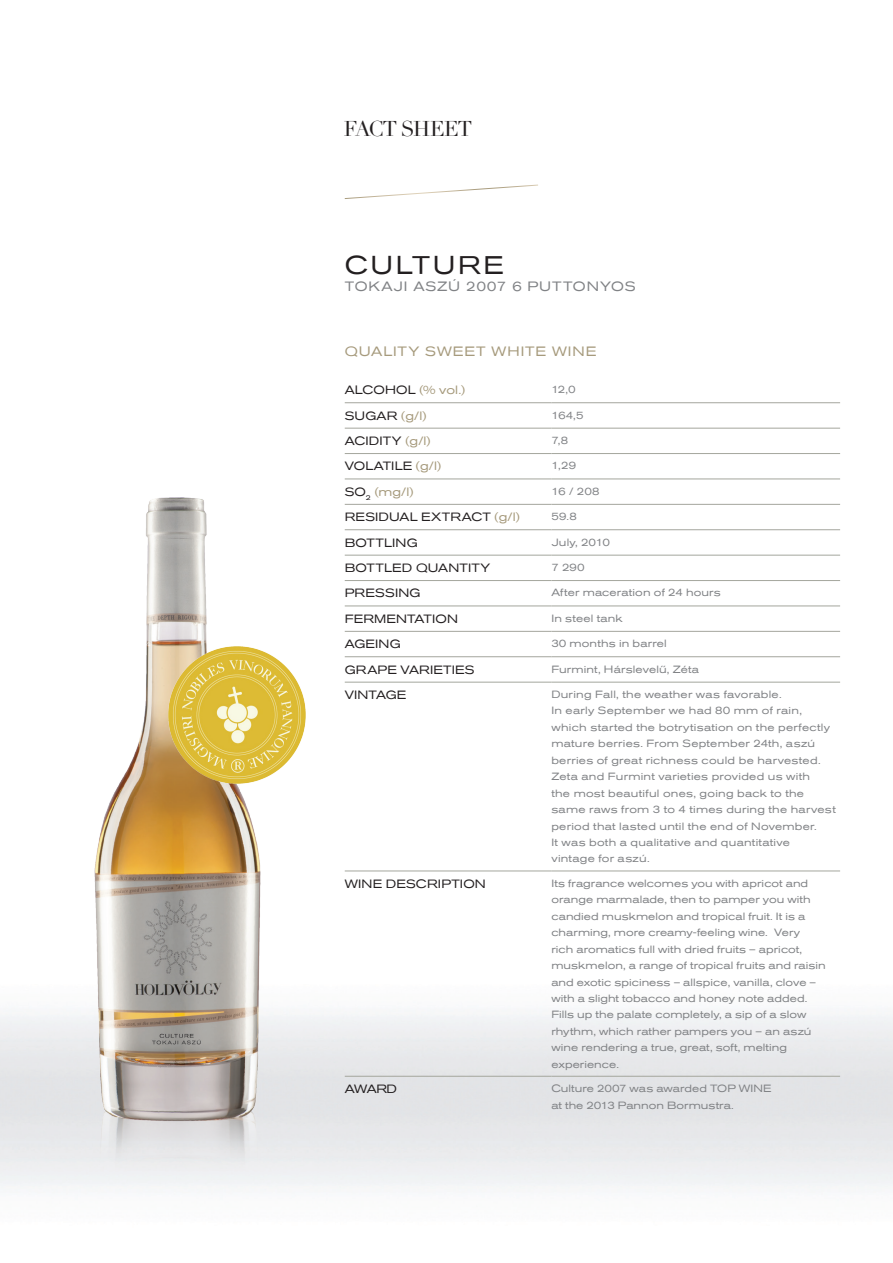
<style>
.page{position:relative;width:893px;height:1263px;background:#fff}
.page>*{position:absolute;margin:0;border:0;box-sizing:border-box;transform-origin:0 0}
.t1{font:expanded 25.35px "Akzidenz Grotesk BQ";letter-spacing:.1em;color:#231f20}
.t2{font:21px "Didot";letter-spacing:-.055em;color:#231f20}
.t3{font:expanded 13.5px "Akzidenz Grotesk BQ";letter-spacing:.065em;color:#808285}
.t4{font:expanded 13.5px "Akzidenz Grotesk BQ";letter-spacing:.07em;color:#a69a7c}
.t5{font:expanded 12px "Akzidenz Grotesk BQ";letter-spacing:.01em;color:#231f20}
.t6{font:expanded 12px "Akzidenz Grotesk BQ";color:#a69a7c}
.t7{font:expanded 10.5px/16.5px "Akzidenz Grotesk BQ";letter-spacing:.01em;color:#808285}
.s1{color:#a69a7c}
.s2{color:#231f20}
</style>
<div class="page">
<img style="left:0;top:402px;width:451px;height:801px">
<img style="left:168px;top:647px;width:137px;height:137px">
<hr style="left:345px;top:402px;width:206px;height:1px;background:#a4a69d">
<hr style="left:551px;top:402px;width:289px;height:1px;background:#a4a69d">
<hr style="left:345px;top:428px;width:206px;height:1px;background:#a4a69d">
<hr style="left:551px;top:428px;width:289px;height:1px;background:#a4a69d">
<hr style="left:345px;top:453px;width:206px;height:1px;background:#a4a69d">
<hr style="left:551px;top:453px;width:289px;height:1px;background:#a4a69d">
<hr style="left:345px;top:479px;width:206px;height:1px;background:#a4a69d">
<hr style="left:551px;top:479px;width:289px;height:1px;background:#a4a69d">
<hr style="left:345px;top:504px;width:206px;height:1px;background:#a4a69d">
<hr style="left:551px;top:504px;width:289px;height:1px;background:#a4a69d">
<hr style="left:345px;top:529px;width:206px;height:1px;background:#a4a69d">
<hr style="left:551px;top:529px;width:289px;height:1px;background:#a4a69d">
<hr style="left:345px;top:555px;width:206px;height:1px;background:#a4a69d">
<hr style="left:551px;top:555px;width:289px;height:1px;background:#a4a69d">
<hr style="left:345px;top:580px;width:206px;height:1px;background:#a4a69d">
<hr style="left:551px;top:580px;width:289px;height:1px;background:#a4a69d">
<hr style="left:345px;top:605px;width:206px;height:1px;background:#a4a69d">
<hr style="left:551px;top:605px;width:289px;height:1px;background:#a4a69d">
<hr style="left:345px;top:631px;width:206px;height:1px;background:#a4a69d">
<hr style="left:551px;top:631px;width:289px;height:1px;background:#a4a69d">
<hr style="left:345px;top:656px;width:206px;height:1px;background:#a4a69d">
<hr style="left:551px;top:656px;width:289px;height:1px;background:#a4a69d">
<hr style="left:345px;top:682px;width:206px;height:1px;background:#a4a69d">
<hr style="left:551px;top:682px;width:289px;height:1px;background:#a4a69d">
<hr style="left:345px;top:870px;width:206px;height:1px;background:#a4a69d">
<hr style="left:345px;top:1076px;width:206px;height:1px;background:#a4a69d">
<hr style="left:551px;top:870px;width:289px;height:1px;background:#a4a69d">
<hr style="left:551px;top:1076px;width:289px;height:1px;background:#a4a69d">
<svg style="left:344px;top:184px;width:194px;height:15px"></svg>
<h2 class="t2" style="left:344px;top:116px;width:130px">FACT SHEET</h2>
<h1 class="t1" style="left:345px;top:251px;width:160px">CULTURE</h1>
<p class="t3" style="left:345px;top:278px;width:292px">TOKAJI ASZÚ 2007 6 PUTTONYOS</p>
<p class="t4" style="left:345px;top:343px;width:253px">QUALITY SWEET WHITE WINE</p>
<p class="t5" style="left:345px;top:383px;width:122px">ALCOHOL <span class="s1">(% vol.)</span></p>
<p class="t7" style="left:551px;top:381px;width:26px">12,0</p>
<p class="t5" style="left:345px;top:408px;width:83px">SUGAR <span class="s1">(g/l)</span></p>
<p class="t7" style="left:551px;top:407px;width:34px">164,5</p>
<p class="t5" style="left:345px;top:434px;width:87px">ACIDITY <span class="s1">(g/l)</span></p>
<p class="t7" style="left:551px;top:432px;width:18px">7,8</p>
<p class="t5" style="left:345px;top:459px;width:98px">VOLATILE <span class="s1">(g/l)</span></p>
<p class="t7" style="left:551px;top:457px;width:26px">1,29</p>
<p class="t6" style="left:345px;top:485px;width:70px"><span class="s2">SO</span><sub>2</sub> (mg/l)</p>
<p class="t7" style="left:551px;top:483px;width:50px">16 / 208</p>
<p class="t5" style="left:345px;top:510px;width:177px">RESIDUAL EXTRACT <span class="s1">(g/l)</span></p>
<p class="t7" style="left:551px;top:508px;width:27px">59.8</p>
<p class="t5" style="left:345px;top:535px;width:74px">BOTTLING</p>
<p class="t7" style="left:551px;top:534px;width:60px">July, 2010</p>
<p class="t5" style="left:345px;top:561px;width:147px">BOTTLED QUANTITY</p>
<p class="t7" style="left:551px;top:559px;width:35px">7 290</p>
<p class="t5" style="left:345px;top:586px;width:77px">PRESSING</p>
<p class="t7" style="left:551px;top:584px;width:171px">After maceration of 24 hours</p>
<p class="t5" style="left:345px;top:612px;width:115px">FERMENTATION</p>
<p class="t7" style="left:551px;top:610px;width:73px">In steel tank</p>
<p class="t5" style="left:345px;top:637px;width:57px">AGEING</p>
<p class="t7" style="left:551px;top:635px;width:117px">30 months in barrel</p>
<p class="t5" style="left:345px;top:662px;width:131px">GRAPE VARIETIES</p>
<p class="t7" style="left:551px;top:661px;width:149px">Furmint, Hárslevelű, Zéta</p>
<p class="t5" style="left:345px;top:688px;width:63px">VINTAGE</p>
<p class="t7" style="left:551px;top:686px;width:286px">During Fall, the weather was favorable.<br>In early September we had 80 mm of rain, which started the botrytisation on the perfectly mature berries. From September 24th, aszú berries of great richness could be harvested.<br>Zeta and Furmint varieties provided us with<br>the most beautiful ones, going back to the same raws from 3 to 4 times during the harvest period that lasted until the end of November.<br>It was both a qualitative and quantitative vintage for aszú.</p>
<p class="t5" style="left:345px;top:877px;width:143px">WINE DESCRIPTION</p>
<p class="t7" style="left:551px;top:875px;width:276px">Its fragrance welcomes you with apricot and orange marmalade, then to pamper you with candied muskmelon and tropical fruit. It is a charming, more creamy-feeling wine. Very<br>rich aromatics full with dried fruits – apricot, muskmelon, a range of tropical fruits and raisin and exotic spiciness – allspice, vanilla, clove – with a slight tobacco and honey note added.<br>Fills up the palate completely, a sip of a slow rhythm, which rather pampers you – an aszú wine rendering a true, great, soft, melting experience.</p>
<p class="t5" style="left:345px;top:1082px;width:54px">AWARD</p>
<p class="t7" style="left:551px;top:1080px;width:222px">Culture 2007 was awarded TOP WINE at the 2013 Pannon Bormustra.</p>
</div>
